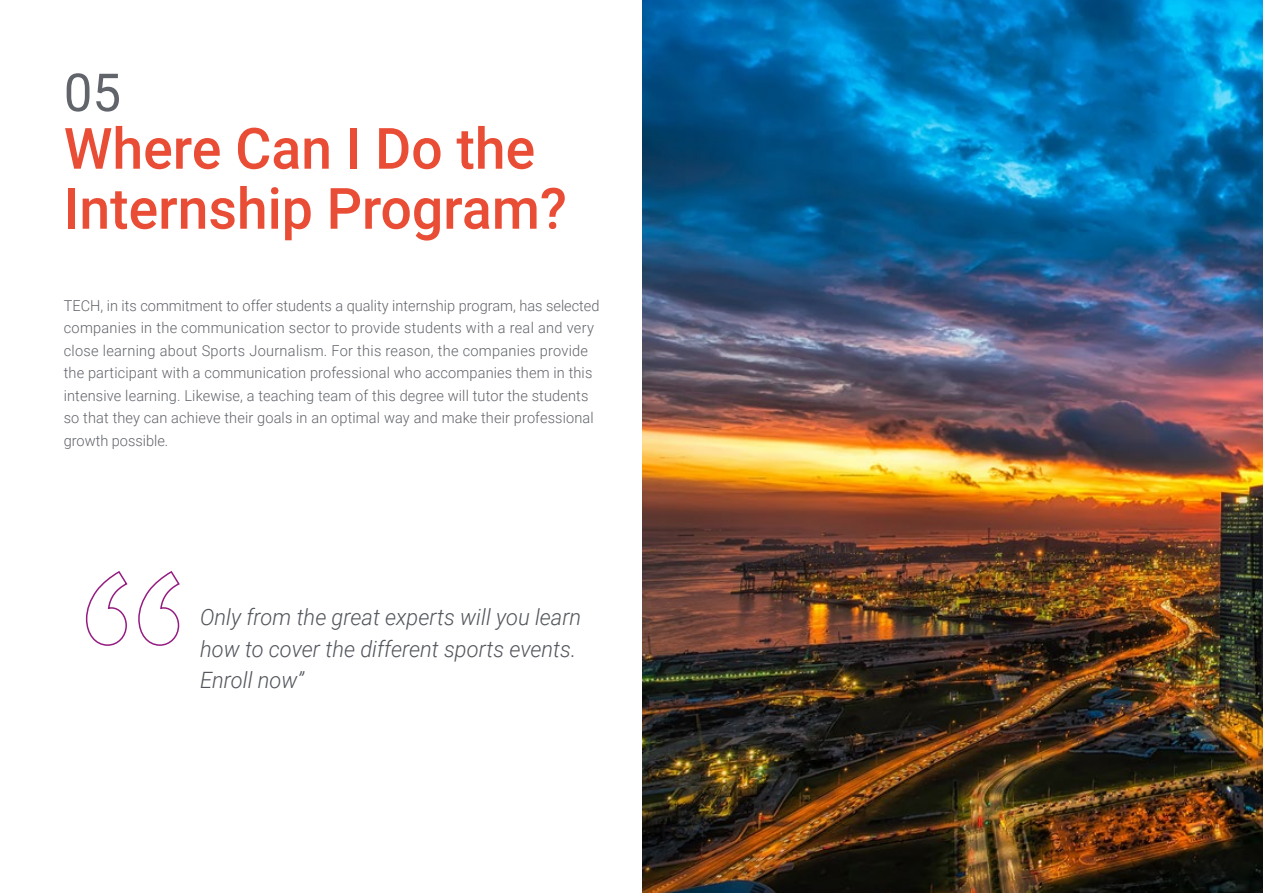
<style>
.page{position:relative;width:1263px;height:893px;background:#fff}
.page>*{position:absolute;margin:0;border:0;box-sizing:border-box;transform-origin:0 0}
.t1{font:500 57px/60px "Roboto";color:#e94d35}
.t2{font:52.5px "Roboto";color:#61646a}
.t3{font:italic 300 22.5px/31.5px "Roboto";color:#52555b}
.t4{font:300 15px/22.5px "Roboto";letter-spacing:.01em;color:#61646a}
</style>
<div class="page">
<svg style="left:85px;top:571px;width:95px;height:75px"></svg>
<img style="left:642px;top:0;width:621px;height:893px">
<h2 class="t2" style="left:64px;top:56px;width:59px">05</h2>
<h1 class="t1" style="left:64px;top:116px;width:504px">Where Can I Do the<br>Internship Program?</h1>
<p class="t4" style="left:64px;top:293px;width:537px">TECH, in its commitment to offer students a quality internship program, has selected companies in the communication sector to provide students with a real and very close learning about Sports Journalism. For this reason, the companies provide the participant with a communication professional who accompanies them in this intensive learning. Likewise, a teaching team of this degree will tutor the students so that they can achieve their goals in an optimal way and make their professional growth possible.</p>
<h3 class="t3" style="left:200px;top:601px;width:383px">Only from the great experts will you learn how to cover the different sports events.<br>Enroll now”</h3>
</div>
